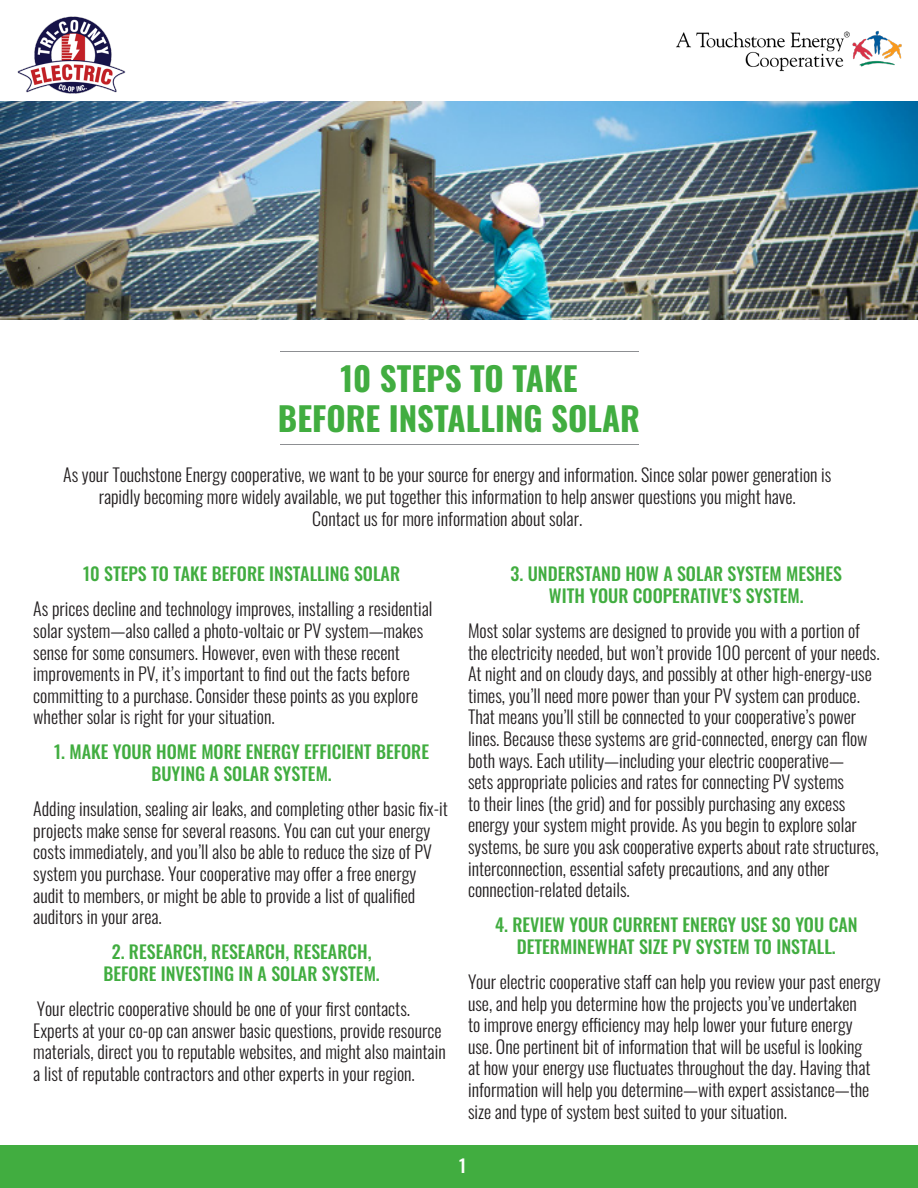
<style>
.page{position:relative;width:918px;height:1188px;background:#fff}
.page>*{position:absolute;margin:0;border:0;box-sizing:border-box;transform-origin:0 0}
.t1{font:700 33px "Oswald";color:#41ad40}
.body{font:300 18px/21.6px "Oswald";color:#231f20}
.Headings{font:500 18px/21.6px "Oswald";color:#41ad40;text-align:center}
.t2{font:500 18px "Oswald";color:#fff}
</style>
<div class="page">
<img style="left:0;top:102px;width:918px;height:218px">
<hr style="left:281px;top:444px;width:358px;height:1px;background:#8d8f92">
<hr style="left:281px;top:351px;width:358px;height:1px;background:#8d8f92">
<div style="left:0;top:1146px;width:918px;height:42px;background:#41ad40"></div>
<img style="left:16px;top:16px;width:111px;height:89px">
<img style="left:676px;top:30px;width:226px;height:42px">
<p class="t1" style="left:340px;top:362px;width:239px">10 STEPS TO TAKE</p>
<p class="t1" style="left:278px;top:401px;width:364px">BEFORE INSTALLING SOLAR</p>
<p class="body" style="left:63px;top:462px;width:770px;text-align:center">As your Touchstone Energy cooperative, we want to be your source for energy and information. Since solar power generation is rapidly becoming more widely available, we put together this information to help answer questions you might have.</p>
<p class="body" style="left:312px;top:506px;width:271px">Contact us for more information about solar.</p>
<p class="Headings" style="left:83px;top:564px;width:318px">10 STEPS TO TAKE BEFORE INSTALLING SOLAR</p>
<p class="body" style="left:33px;top:596px;width:401px">As prices decline and technology improves, installing a residential solar system—also called a photo-voltaic or PV system—makes sense for some consumers. However, even with these recent improvements in PV, it’s important to find out the facts before committing to a purchase. Consider these points as you explore whether solar is right for your situation.</p>
<p class="Headings" style="left:54px;top:742px;width:376px">1. MAKE YOUR HOME MORE ENERGY EFFICIENT BEFORE<br>BUYING A SOLAR SYSTEM.</p>
<p class="body" style="left:33px;top:796px;width:416px">Adding insulation, sealing air leaks, and completing other basic fix-it projects make sense for several reasons. You can cut your energy costs immediately, and you’ll also be able to reduce the size of PV system you purchase. Your cooperative may offer a free energy audit to members, or might be able to provide a list of qualified auditors in your area.</p>
<p class="Headings" style="left:103px;top:942px;width:278px">2. RESEARCH, RESEARCH, RESEARCH,<br>BEFORE INVESTING IN A SOLAR SYSTEM.</p>
<p class="body" style="left:33px;top:996px;width:414px">Your electric cooperative should be one of your first contacts.<br>Experts at your co-op can answer basic questions, provide resource materials, direct you to reputable websites, and might also maintain a list of reputable contractors and other experts in your region.</p>
<p class="Headings" style="left:511px;top:564px;width:333px">3. UNDERSTAND HOW A SOLAR SYSTEM MESHES<br>WITH YOUR COOPERATIVE’S SYSTEM.</p>
<p class="body" style="left:468px;top:618px;width:413px">Most solar systems are designed to provide you with a portion of the electricity needed, but won’t provide 100 percent of your needs.<br>At night and on cloudy days, and possibly at other high-energy-use times, you’ll need more power than your PV system can produce.<br>That means you’ll still be connected to your cooperative’s power lines. Because these systems are grid-connected, energy can flow both ways. Each utility—including your electric cooperative—<br>sets appropriate policies and rates for connecting PV systems<br>to their lines (the grid) and for possibly purchasing any excess energy your system might provide. As you begin to explore solar systems, be sure you ask cooperative experts about rate structures, interconnection, essential safety precautions, and any other connection-related details.</p>
<p class="Headings" style="left:495px;top:915px;width:364px">4. REVIEW YOUR CURRENT ENERGY USE SO YOU CAN<br>DETERMINEWHAT SIZE PV SYSTEM TO INSTALL.</p>
<p class="body" style="left:468px;top:969px;width:414px">Your electric cooperative staff can help you review your past energy use, and help you determine how the projects you’ve undertaken<br>to improve energy efficiency may help lower your future energy use. One pertinent bit of information that will be useful is looking<br>at how your energy use fluctuates throughout the day. Having that information will help you determine—with expert assistance—the size and type of system best suited to your situation.</p>
<p class="t2" style="left:459px;top:1156px;width:9px">1</p>
</div>
